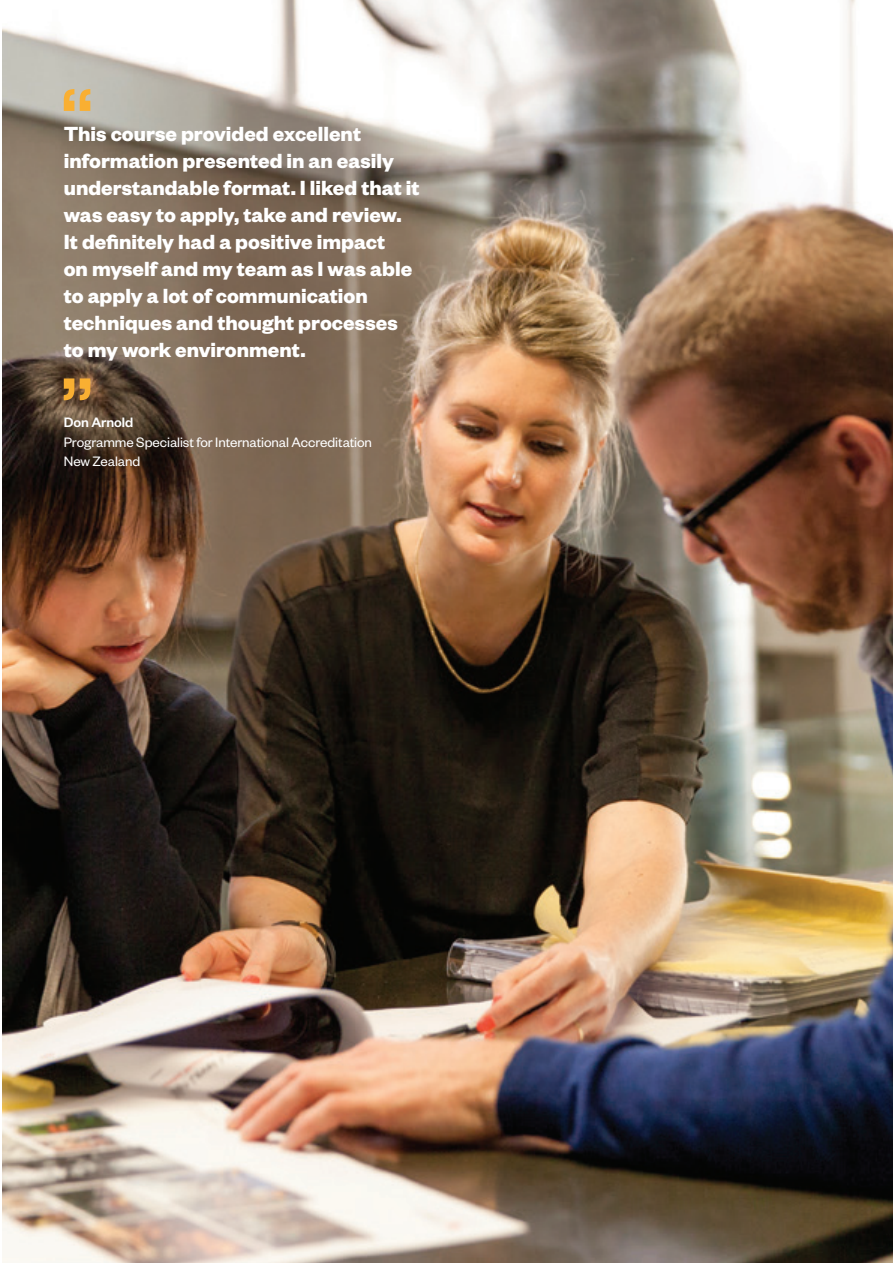
<style>
.page{position:relative;width:893px;height:1263px;background:#fff}
.page>*{position:absolute;margin:0;border:0;box-sizing:border-box;transform-origin:0 0}
.t1{font:700 22.5px/27px "Founders Grotesk";color:#fff}
.t2{font:15px/19.5px "Founders Grotesk";letter-spacing:-.005em;color:#fff}
.t3{font:500 15px "Founders Grotesk";letter-spacing:-.005em;color:#fff}
</style>
<div class="page">
<img style="left:2px;top:0;width:891px;height:1263px">
<svg style="left:64px;top:89px;width:26px;height:22px"></svg>
<svg style="left:64px;top:378px;width:26px;height:22px"></svg>
<p class="t1" style="left:64px;top:119px;width:357px">This course provided excellent information presented in an easily understandable format. I liked that it was easy to apply, take and review.<br>It definitely had a positive impact<br>on myself and my team as I was able to apply a lot of communication techniques and thought processes to my work environment.</p>
<p class="t3" style="left:64px;top:413px;width:71px">Don Arnold</p>
<p class="t2" style="left:64px;top:431px;width:310px">Programme Specialist for International Accreditation<br>New Zealand</p>
</div>
